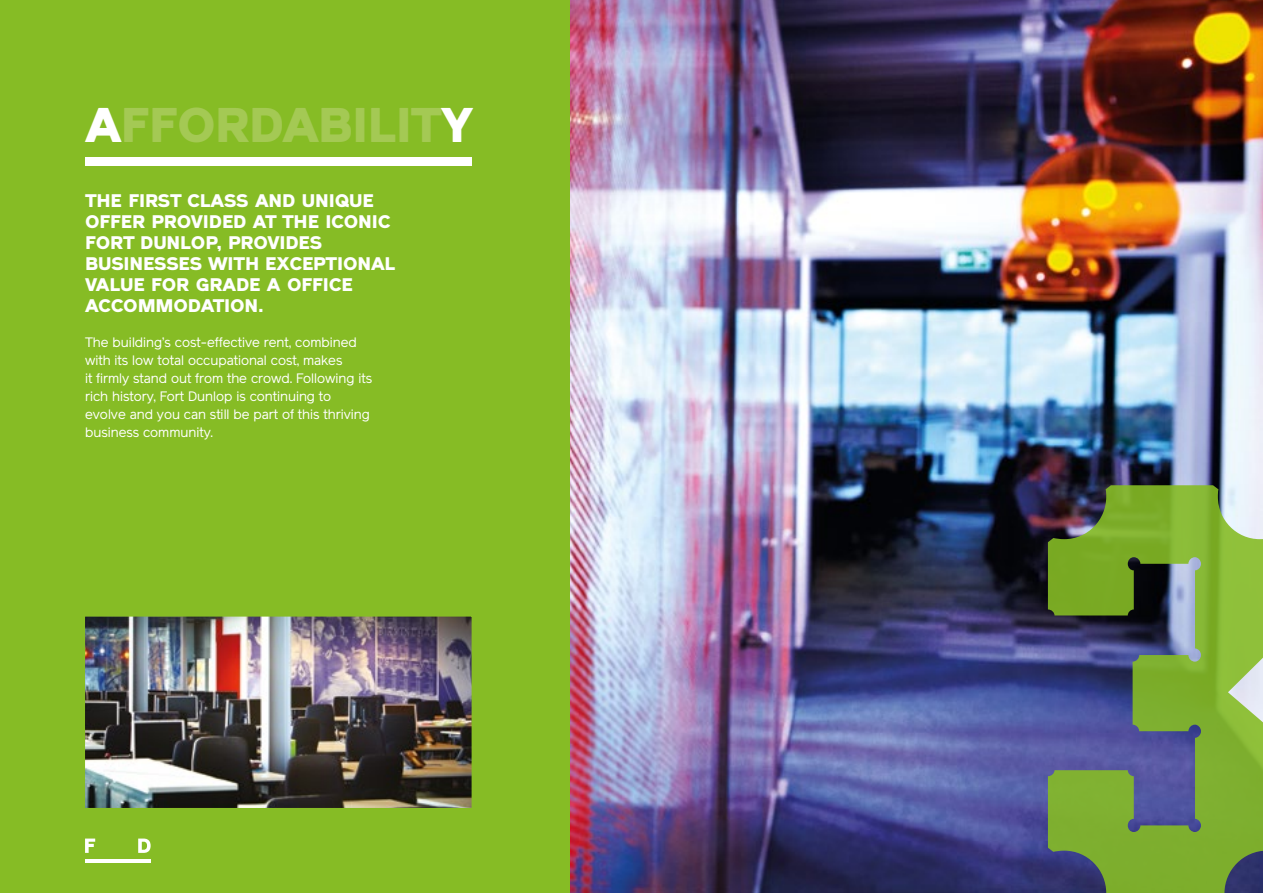
<style>
.page{position:relative;width:1263px;height:893px;background:#fff}
.page>*{position:absolute;margin:0;border:0;box-sizing:border-box;transform-origin:0 0}
.t1{font:600px "Hardy";color:#86bc25}
.t2{font:900 48px "Reader";letter-spacing:-.02em;color:#a4c954}
.t3{font:900 18px/21px "Reader";letter-spacing:-.01em;color:#fff}
.t4{font:13.5px/18px "Reader";color:#fff}
.s1{color:#fff}
</style>
<div class="page">
<img style="left:570px;top:0;width:693px;height:893px">
<div style="left:0;top:0;width:570px;height:893px;background:#86bc25"></div>
<svg style="left:85px;top:838px;width:10px;height:15px"></svg>
<svg style="left:138px;top:838px;width:13px;height:15px"></svg>
<hr style="left:85px;top:859px;width:66px;height:3px;background:#fff">
<div style="left:85px;top:157px;width:387px;height:8px;background:#fff"></div>
<img style="left:85px;top:616px;width:387px;height:192px">
<p class="t2" style="left:85px;top:97px;width:390px"><span class="s1">A</span>FFORDABILIT<span class="s1">Y</span></p>
<p class="t3" style="left:85px;top:190px;width:312px">THE FIRST CLASS AND UNIQUE<br>OFFER PROVIDED AT THE ICONIC<br>FORT DUNLOP, PROVIDES<br>BUSINESSES WITH EXCEPTIONAL<br>VALUE FOR GRADE A OFFICE<br>ACCOMMODATION.</p>
<p class="t4" style="left:85px;top:333px;width:289px">The building’s cost-effective rent, combined with its low total occupational cost, makes<br>it firmly stand out from the crowd. Following its rich history, Fort Dunlop is continuing to evolve and you can still be part of this thriving business community.</p>
<h1 class="t1" style="left:1027px;top:339px;width:279px">3</h1>
</div>
